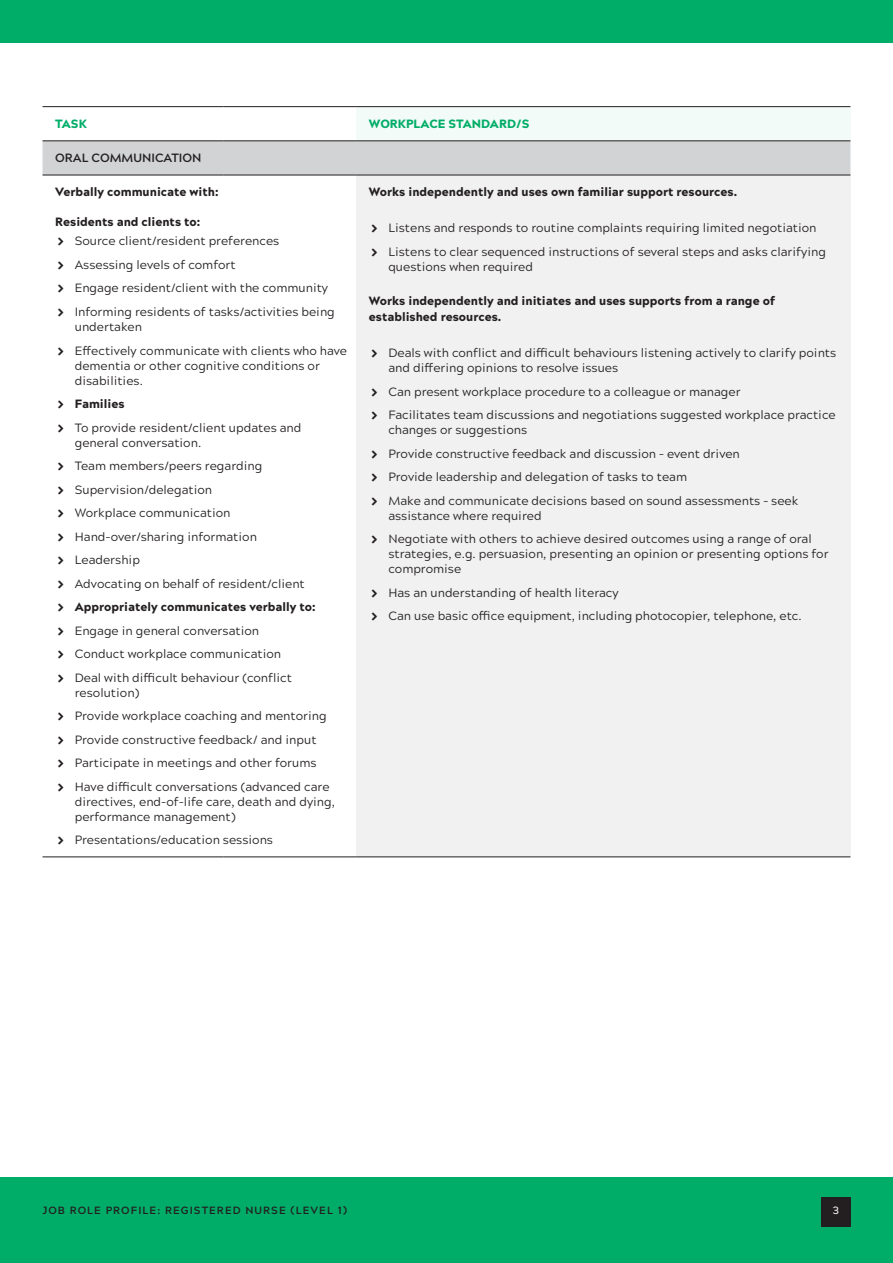
<style>
.page{position:relative;width:893px;height:1263px;background:#fff}
.page>*{position:absolute;margin:0;border:0;box-sizing:border-box;transform-origin:0 0}
.t1{font:12px/15px "Acherus Grotesque";color:#231f20}
.ASCT_Body{font:900 12px/16.5px "Acherus Grotesque";color:#231f20}
.ASCT_Body-2{font:900 12px "Acherus Grotesque";color:#00ad68}
.ASCT_numbered{font:700 12px "Acherus Grotesque";color:#231f20}
.ASCT_H4{font:900 12px "Acherus Grotesque";color:#00ad68}
.t2{font:700 10.5px "Acherus Grotesque";letter-spacing:.1em;color:#231f20}
.t3{font:500 10.5px "Acherus Grotesque";color:#fff}
</style>
<div class="page">
<div style="left:0;top:1178px;width:893px;height:85px;background:#00ad68"></div>
<div style="left:821px;top:1197px;width:29px;height:29px;background:#231f20"></div>
<div style="left:0;top:0;width:893px;height:43px;background:#00ad68"></div>
<svg style="left:43px;top:107px;width:313px;height:750px"></svg>
<div style="left:356px;top:107px;width:494px;height:34px;background:#f2fbf7"></div>
<div style="left:43px;top:142px;width:807px;height:33px;background:#d1d3d4"></div>
<div style="left:356px;top:175px;width:494px;height:682px;background:#f1f1f2"></div>
<hr style="left:43px;top:106px;width:181px;height:1px;background:#231f20">
<hr style="left:224px;top:106px;width:132px;height:1px;background:#231f20">
<hr style="left:356px;top:106px;width:494px;height:1px;background:#231f20">
<hr style="left:43px;top:857px;width:181px;height:1px;background:#231f20">
<hr style="left:224px;top:857px;width:132px;height:1px;background:#231f20">
<hr style="left:356px;top:857px;width:494px;height:1px;background:#231f20">
<hr style="left:43px;top:141px;width:181px;height:1px;background:#231f20">
<hr style="left:224px;top:141px;width:132px;height:1px;background:#231f20">
<hr style="left:356px;top:141px;width:494px;height:1px;background:#231f20">
<hr style="left:43px;top:175px;width:181px;height:1px;background:#231f20">
<hr style="left:224px;top:175px;width:132px;height:1px;background:#231f20">
<hr style="left:356px;top:175px;width:494px;height:1px;background:#231f20">
<svg style="left:58px;top:238px;width:5px;height:8px"></svg>
<svg style="left:58px;top:261px;width:5px;height:8px"></svg>
<svg style="left:58px;top:285px;width:5px;height:8px"></svg>
<svg style="left:58px;top:309px;width:5px;height:7px"></svg>
<svg style="left:58px;top:347px;width:5px;height:8px"></svg>
<svg style="left:58px;top:401px;width:5px;height:7px"></svg>
<svg style="left:58px;top:424px;width:5px;height:8px"></svg>
<svg style="left:58px;top:463px;width:5px;height:7px"></svg>
<svg style="left:58px;top:486px;width:5px;height:8px"></svg>
<svg style="left:58px;top:510px;width:5px;height:7px"></svg>
<svg style="left:58px;top:533px;width:5px;height:8px"></svg>
<svg style="left:58px;top:557px;width:5px;height:7px"></svg>
<svg style="left:58px;top:580px;width:5px;height:8px"></svg>
<svg style="left:58px;top:604px;width:5px;height:7px"></svg>
<svg style="left:58px;top:627px;width:5px;height:8px"></svg>
<svg style="left:58px;top:651px;width:5px;height:7px"></svg>
<svg style="left:58px;top:674px;width:5px;height:8px"></svg>
<svg style="left:58px;top:713px;width:5px;height:7px"></svg>
<svg style="left:58px;top:736px;width:5px;height:8px"></svg>
<svg style="left:58px;top:760px;width:5px;height:7px"></svg>
<svg style="left:58px;top:783px;width:5px;height:8px"></svg>
<svg style="left:58px;top:837px;width:5px;height:7px"></svg>
<p class="ASCT_H4" style="left:55px;top:113px;width:33px">TASK</p>
<p class="ASCT_Body-2" style="left:369px;top:113px;width:162px">WORKPLACE STANDARD/S</p>
<p class="ASCT_numbered" style="left:55px;top:148px;width:148px">ORAL COMMUNICATION</p>
<p class="ASCT_Body" style="left:55px;top:183px;width:165px">Verbally communicate with:</p>
<p class="ASCT_Body" style="left:55px;top:213px;width:147px">Residents and clients to:</p>
<p class="t1" style="left:75px;top:233px;width:206px">Source client/resident preferences</p>
<p class="t1" style="left:75px;top:257px;width:162px">Assessing levels of comfort</p>
<p class="t1" style="left:75px;top:280px;width:255px">Engage resident/client with the community</p>
<p class="t1" style="left:75px;top:304px;width:262px">Informing residents of tasks/activities being undertaken</p>
<p class="t1" style="left:75px;top:342px;width:274px">Effectively communicate with clients who have dementia or other cognitive conditions or disabilities.</p>
<p class="ASCT_Body" style="left:75px;top:395px;width:51px">Families</p>
<p class="t1" style="left:75px;top:419px;width:228px">To provide resident/client updates and general conversation.</p>
<p class="t1" style="left:75px;top:458px;width:189px">Team members/peers regarding</p>
<p class="t1" style="left:75px;top:481px;width:139px">Supervision/delegation</p>
<p class="t1" style="left:75px;top:505px;width:157px">Workplace communication</p>
<p class="t1" style="left:75px;top:528px;width:184px">Hand-over/sharing information</p>
<p class="t1" style="left:75px;top:552px;width:67px">Leadership</p>
<p class="t1" style="left:75px;top:575px;width:232px">Advocating on behalf of resident/client</p>
<p class="ASCT_Body" style="left:75px;top:598px;width:242px">Appropriately communicates verbally to:</p>
<p class="t1" style="left:75px;top:622px;width:186px">Engage in general conversation</p>
<p class="t1" style="left:75px;top:646px;width:208px">Conduct workplace communication</p>
<p class="t1" style="left:75px;top:669px;width:219px">Deal with difficult behaviour (conflict resolution)</p>
<p class="t1" style="left:75px;top:708px;width:254px">Provide workplace coaching and mentoring</p>
<p class="t1" style="left:75px;top:731px;width:243px">Provide constructive feedback/ and input</p>
<p class="t1" style="left:75px;top:755px;width:243px">Participate in meetings and other forums</p>
<p class="t1" style="left:75px;top:778px;width:262px">Have difficult conversations (advanced care directives, end-of-life care, death and dying, performance management)</p>
<p class="t1" style="left:75px;top:832px;width:200px">Presentations/education sessions</p>
<p class="ASCT_Body" style="left:369px;top:183px;width:370px">Works independently and uses own familiar support resources.</p>
<p class="t1" style="left:388px;top:220px;width:430px">Listens and responds to routine complaints requiring limited negotiation</p>
<p class="t1" style="left:388px;top:243px;width:439px">Listens to clear sequenced instructions of several steps and asks clarifying questions when required</p>
<p class="ASCT_Body" style="left:369px;top:292px;width:408px">Works independently and initiates and uses supports from a range of established resources.</p>
<p class="t1" style="left:388px;top:345px;width:449px">Deals with conflict and difficult behaviours listening actively to clarify points and differing opinions to resolve issues</p>
<p class="t1" style="left:388px;top:383px;width:354px">Can present workplace procedure to a colleague or manager</p>
<p class="t1" style="left:388px;top:407px;width:449px">Facilitates team discussions and negotiations suggested workplace practice changes or suggestions</p>
<p class="t1" style="left:388px;top:445px;width:353px">Provide constructive feedback and discussion – event driven</p>
<p class="t1" style="left:388px;top:469px;width:300px">Provide leadership and delegation of tasks to team</p>
<p class="t1" style="left:388px;top:492px;width:411px">Make and communicate decisions based on sound assessments – seek assistance where required</p>
<p class="t1" style="left:388px;top:531px;width:442px">Negotiate with others to achieve desired outcomes using a range of oral strategies, e.g. persuasion, presenting an opinion or presenting options for compromise</p>
<p class="t1" style="left:388px;top:584px;width:232px">Has an understanding of health literacy</p>
<p class="t1" style="left:388px;top:608px;width:415px">Can use basic office equipment, including photocopier, telephone, etc.</p>
<p class="t2" style="left:43px;top:1201px;width:306px">JOB ROLE PROFILE: REGISTERED NURSE (LEVEL 1)</p>
<p class="t3" style="left:833px;top:1202px;width:8px">3</p>
</div>
